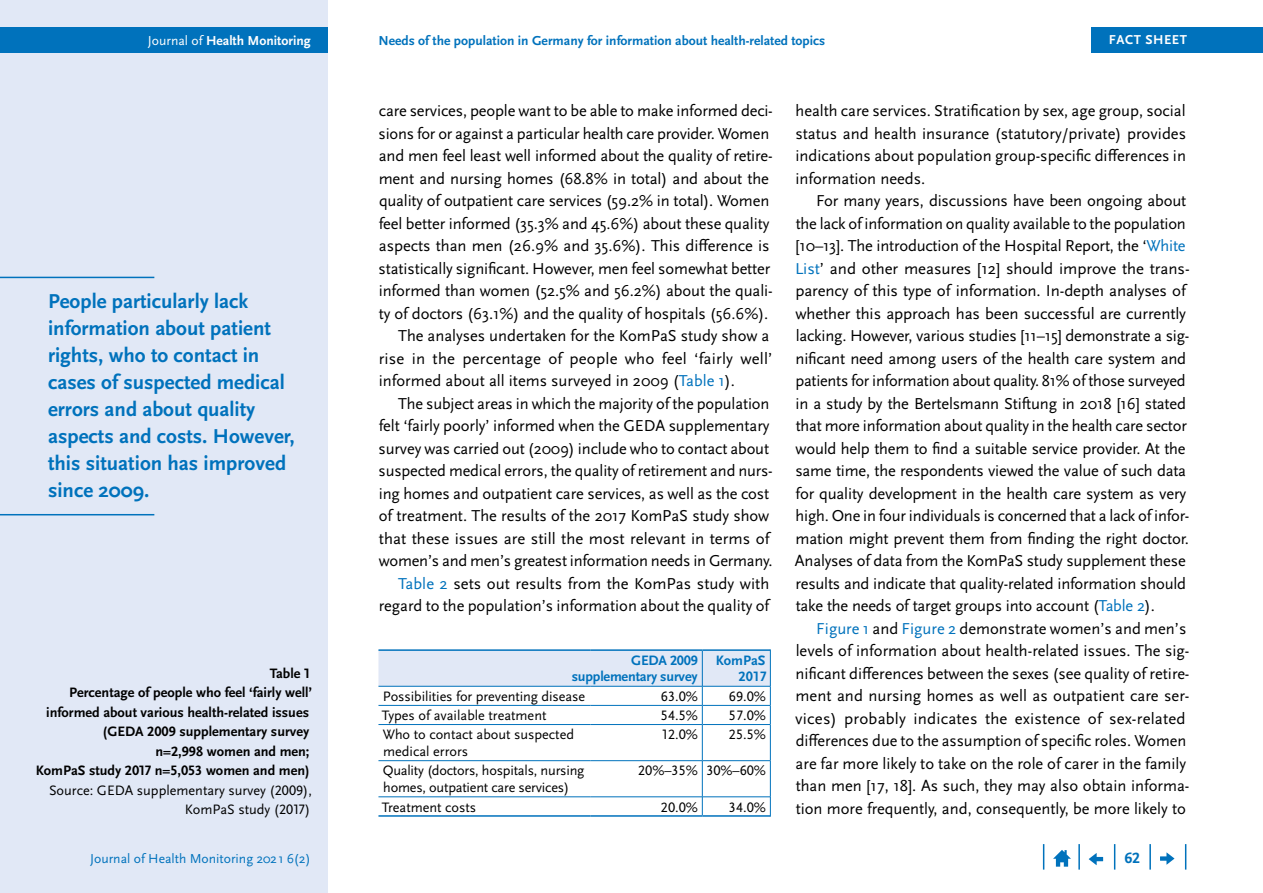
<style>
.page{position:relative;width:1263px;height:893px;background:#fff}
.page>*{position:absolute;margin:0;border:0;box-sizing:border-box;transform-origin:0 0}
.t1{font:700 21px/27px "Scala Sans Pro";color:#0072bc}
.Copy_Einzug{font:16.5px/22.5px "Scala Sans Pro";letter-spacing:-.005em;color:#000}
.Copy{font:16.5px/22.5px "Scala Sans Pro";letter-spacing:-.01em;color:#000}
.t2{font:700 15.75px "Scala Sans Pro";color:#0072bc}
.t3{font:700 14.25px/19.5px "Scala Sans Pro";color:#000;text-align:right}
.Tab_Text_lb_Einzug{font:14.25px/16.5px "Scala Sans Pro";letter-spacing:-.005em;color:#000}
.Tab_Text_r_Ziffern{font:14.25px "Scala Sans Pro";color:#000}
.Tab_Text_rb_blau{font:700 14.25px/16.5px "Scala Sans Pro";letter-spacing:-.015em;color:#0072bc;text-align:right}
.t4{font:700 13.65px "Scala Sans Pro";color:#0072bc}
.t5{font:13.65px "Scala Sans Pro";color:#0072bc}
.t6{font:700 13.65px "Scala Sans Pro";color:#fff}
.t7{font:700 13.5px "Scala Sans Pro";letter-spacing:.04em;color:#fff}
.s1{font-weight:400}
.s2{color:#0072bc}
</style>
<div class="page">
<div style="left:0;top:0;width:327px;height:893px;background:#e1e8f6"></div>
<div style="left:0;top:28px;width:327px;height:25px;background:#0072bc"></div>
<svg style="left:1185px;top:844px;width:1px;height:26px"></svg>
<hr style="left:1149px;top:844px;width:2px;height:26px;background:#0072bc">
<svg style="left:1114px;top:844px;width:1px;height:26px"></svg>
<hr style="left:1078px;top:844px;width:2px;height:26px;background:#0072bc">
<svg style="left:1043px;top:844px;width:1px;height:26px"></svg>
<svg style="left:1053px;top:850px;width:18px;height:17px"></svg>
<svg style="left:1089px;top:853px;width:14px;height:12px"></svg>
<svg style="left:1160px;top:852px;width:14px;height:13px"></svg>
<div style="left:1091px;top:28px;width:172px;height:25px;background:#0072bc"></div>
<svg style="left:378px;top:651px;width:393px;height:73px"></svg>
<hr style="left:702px;top:724px;width:1px;height:37px;background:#0072bc">
<hr style="left:770px;top:724px;width:1px;height:37px;background:#0072bc">
<hr style="left:702px;top:761px;width:1px;height:36px;background:#0072bc">
<svg style="left:702px;top:797px;width:1px;height:18px"></svg>
<hr style="left:378px;top:815px;width:212px;height:2px;background:#0072bc">
<hr style="left:590px;top:815px;width:112px;height:2px;background:#0072bc">
<hr style="left:770px;top:649px;width:1px;height:37px;background:#0072bc">
<hr style="left:702px;top:651px;width:1px;height:35px;background:#0072bc">
<hr style="left:378px;top:686px;width:212px;height:1px;background:#0072bc">
<hr style="left:590px;top:686px;width:112px;height:1px;background:#0072bc">
<hr style="left:703px;top:686px;width:67px;height:1px;background:#0072bc">
<hr style="left:378px;top:705px;width:212px;height:1px;background:#0072bc">
<hr style="left:590px;top:705px;width:112px;height:1px;background:#0072bc">
<hr style="left:703px;top:705px;width:67px;height:1px;background:#0072bc">
<hr style="left:378px;top:724px;width:212px;height:1px;background:#0072bc">
<hr style="left:590px;top:724px;width:112px;height:1px;background:#0072bc">
<hr style="left:703px;top:724px;width:67px;height:1px;background:#0072bc">
<hr style="left:378px;top:760px;width:212px;height:1px;background:#0072bc">
<hr style="left:590px;top:760px;width:112px;height:1px;background:#0072bc">
<hr style="left:703px;top:760px;width:67px;height:1px;background:#0072bc">
<hr style="left:378px;top:796px;width:212px;height:1px;background:#0072bc">
<hr style="left:590px;top:796px;width:112px;height:1px;background:#0072bc">
<hr style="left:703px;top:796px;width:67px;height:1px;background:#0072bc">
<hr style="left:770px;top:761px;width:1px;height:36px;background:#0072bc">
<svg style="left:770px;top:797px;width:1px;height:20px"></svg>
<hr style="left:702px;top:815px;width:68px;height:2px;background:#0072bc">
<hr style="left:378px;top:649px;width:212px;height:2px;background:#0072bc">
<hr style="left:590px;top:649px;width:112px;height:2px;background:#0072bc">
<hr style="left:702px;top:649px;width:68px;height:2px;background:#0072bc">
<hr style="left:0;top:277px;width:154px;height:1px;background:#0072bc">
<hr style="left:0;top:514px;width:154px;height:1px;background:#0072bc">
<p class="t6" style="left:148px;top:33px;width:164px"><span class="s1">Journal of</span> Health Monitoring</p>
<p class="t4" style="left:378px;top:33px;width:448px">Needs of the population in Germany for information about health-related topics</p>
<p class="t7" style="left:1109px;top:32px;width:80px">FACT SHEET</p>
<p class="t1" style="left:48px;top:288px;width:248px">People particularly lack information about patient rights, who to contact in cases of suspected medical errors and about quality aspects and costs. However, this situation has improved since 2009.</p>
<p class="t3" style="left:36px;top:663px;width:278px">Table 1<br>Percentage of people who feel ‘fairly well’ informed about various health-related issues (GEDA 2009 supplementary survey<br>n=2,998 women and men;<br>KomPaS study 2017 n=5,053 women and men)<br><span class="s1">Source: GEDA supplementary survey (2009),<br>KomPaS study (2017)</span></p>
<p class="t5" style="left:90px;top:850px;width:222px">Journal of Health Monitoring 2021 6(2)</p>
<p class="Copy" style="left:379px;top:99px;width:396px">care services, people want to be able to make informed deci&shy;sions for or against a particular health care provider. Women and men feel least well informed about the quality of retire&shy;ment and nursing homes (68.8% in total) and about the quality of outpatient care services (59.2% in total). Women feel better informed (35.3% and 45.6%) about these quality aspects than men (26.9% and 35.6%). This difference is statistically significant. However, men feel somewhat better informed than women (52.5% and 56.2%) about the quali&shy;ty of doctors (63.1%) and the quality of hospitals (56.6%).</p>
<p class="Copy_Einzug" style="left:379px;top:324px;width:395px;text-indent:19px">The analyses undertaken for the KomPaS study show a rise in the percentage of people who feel ‘fairly well’ informed about all items surveyed in 2009 (<span class="s2">Table 1</span>).</p>
<p class="Copy_Einzug" style="left:379px;top:392px;width:396px;text-indent:20px">The subject areas in which the majority of the population felt ‘fairly poorly’ informed when the GEDA supplementary survey was carried out (2009) include who to contact about suspected medical errors, the quality of retirement and nurs&shy;ing homes and outpatient care services, as well as the cost of treatment. The results of the 2017 KomPaS study show that these issues are still the most relevant in terms of women’s and men’s greatest information needs in Germany.</p>
<p class="Copy_Einzug" style="left:379px;top:572px;width:392px;text-align:right"><span class="s2">Table 2</span> sets out results from the KomPas study with regard to the population’s information about the quality of</p>
<p class="Tab_Text_rb_blau" style="left:572px;top:652px;width:128px">GEDA 2009 supplementary survey</p>
<p class="Tab_Text_rb_blau" style="left:716px;top:652px;width:53px">KomPaS<br>2017</p>
<p class="Tab_Text_lb_Einzug" style="left:383px;top:688px;width:204px">Possibilities for preventing disease</p>
<p class="Tab_Text_r_Ziffern" style="left:661px;top:688px;width:39px">63.0%</p>
<p class="Tab_Text_r_Ziffern" style="left:729px;top:688px;width:39px">69.0%</p>
<p class="Tab_Text_lb_Einzug" style="left:382px;top:707px;width:166px">Types of available treatment</p>
<p class="Tab_Text_r_Ziffern" style="left:661px;top:707px;width:39px">54.5%</p>
<p class="Tab_Text_r_Ziffern" style="left:729px;top:707px;width:39px">57.0%</p>
<p class="Tab_Text_lb_Einzug" style="left:383px;top:726px;width:193px">Who to contact about suspected medical errors</p>
<p class="Tab_Text_r_Ziffern" style="left:661px;top:726px;width:39px">12.0%</p>
<p class="Tab_Text_r_Ziffern" style="left:729px;top:726px;width:39px">25.5%</p>
<p class="Tab_Text_lb_Einzug" style="left:383px;top:762px;width:203px">Quality (doctors, hospitals, nursing homes, outpatient care services)</p>
<p class="Tab_Text_r_Ziffern" style="left:638px;top:762px;width:61px">20%–35%</p>
<p class="Tab_Text_r_Ziffern" style="left:706px;top:762px;width:61px">30%–60%</p>
<p class="Tab_Text_lb_Einzug" style="left:382px;top:799px;width:96px">Treatment costs</p>
<p class="Tab_Text_r_Ziffern" style="left:661px;top:798px;width:39px">20.0%</p>
<p class="Tab_Text_r_Ziffern" style="left:729px;top:798px;width:39px">34.0%</p>
<p class="Copy_Einzug" style="left:795px;top:99px;width:392px;text-align:justify">health care services. Stratification by sex, age group, social status and health insurance (statutory/private) provides indications about population group-specific differences in information needs.</p>
<p class="Copy_Einzug" style="left:795px;top:189px;width:396px;text-indent:21px">For many years, discussions have been ongoing about the lack of information on quality available to the population [10–13]. The introduction of the Hospital Report, the ‘<span class="s2">White List</span>’ and other measures [12] should improve the trans&shy;parency of this type of information. In-depth analyses of whether this approach has been successful are currently lacking. However, various studies [11–15] demonstrate a sig&shy;nificant need among users of the health care system and patients for information about quality. 81% of those surveyed in a study by the Bertelsmann Stiftung in 2018 [16] stated that more information about quality in the health care sector would help them to find a suitable service provider. At the same time, the respondents viewed the value of such data for quality development in the health care system as very high. One in four individuals is concerned that a lack of infor&shy;mation might prevent them from finding the right doctor.<br>Analyses of data from the KomPaS study supplement these results and indicate that quality-related information should take the needs of target groups into account (<span class="s2">Table 2</span>).</p>
<p class="Copy_Einzug" style="left:795px;top:617px;width:396px;text-indent:21px"><span class="s2">Figure 1</span> and <span class="s2">Figure 2</span> demonstrate women’s and men’s levels of information about health-related issues. The sig&shy;nificant differences between the sexes (see quality of retire&shy;ment and nursing homes as well as outpatient care ser&shy;vices) probably indicates the existence of sex-related differences due to the assumption of specific roles. Women are far more likely to take on the role of carer in the family than men [17, 18]. As such, they may also obtain informa&shy;tion more frequently, and, consequently, be more likely to</p>
<p class="t2" style="left:1124px;top:849px;width:17px">62</p>
</div>
